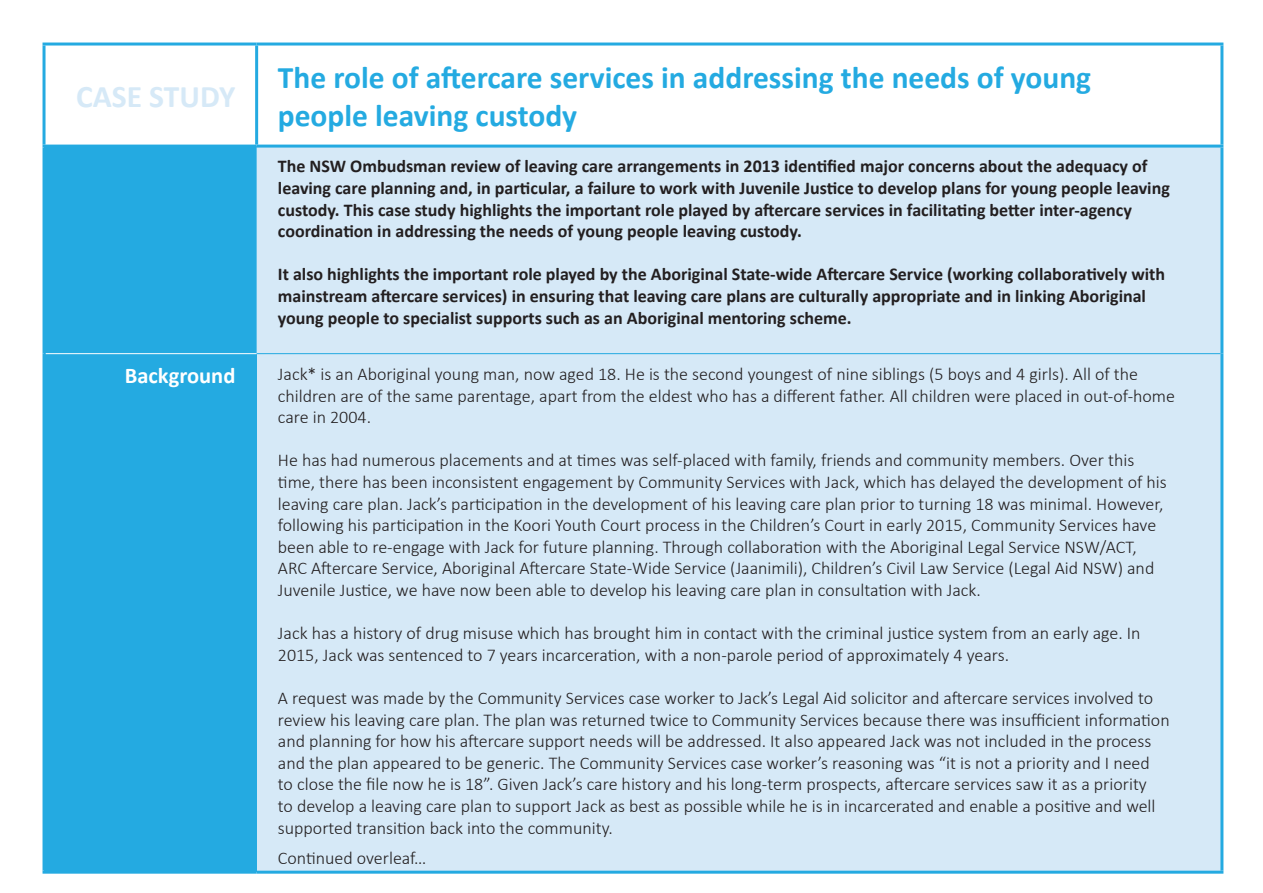
<style>
.page{position:relative;width:1263px;height:893px;background:#fff}
.page>*{position:absolute;margin:0;border:0;box-sizing:border-box;transform-origin:0 0}
.t1{font:700 31.5px/37.8px "Calibri";color:#24aae1}
.t2{font:700 31.5px "Calibri";color:#d6e9f7}
.t3{font:700 22.5px "Calibri";color:#fff}
.t4{font:300 18px/21.6px "Calibri";color:#231f20}
.t5{font:700 18px/21.6px "Calibri";color:#231f20}
</style>
<div class="page">
<div style="left:44px;top:146px;width:213px;height:208px;background:#24aae1"></div>
<div style="left:257px;top:148px;width:963px;height:723px;background:#d6e9f7"></div>
<div style="left:44px;top:354px;width:213px;height:518px;background:#24aae1"></div>
<hr style="left:257px;top:353px;width:963px;height:1px;background:#24aae1">
<hr style="left:46px;top:353px;width:211px;height:1px;background:#fff">
<hr style="left:43px;top:148px;width:3px;height:206px;background:#24aae1">
<hr style="left:1220px;top:148px;width:3px;height:206px;background:#24aae1">
<hr style="left:43px;top:354px;width:3px;height:517px;background:#24aae1">
<hr style="left:1220px;top:354px;width:3px;height:517px;background:#24aae1">
<hr style="left:43px;top:43px;width:214px;height:3px;background:#24aae1">
<hr style="left:43px;top:46px;width:3px;height:99px;background:#24aae1">
<hr style="left:257px;top:43px;width:966px;height:3px;background:#24aae1">
<hr style="left:255px;top:46px;width:3px;height:99px;background:#24aae1">
<hr style="left:1220px;top:46px;width:3px;height:99px;background:#24aae1">
<hr style="left:43px;top:145px;width:214px;height:3px;background:#24aae1">
<hr style="left:257px;top:145px;width:966px;height:3px;background:#24aae1">
<hr style="left:43px;top:871px;width:214px;height:3px;background:#24aae1">
<hr style="left:257px;top:871px;width:966px;height:3px;background:#24aae1">
<h1 class="t2" style="left:76px;top:76px;width:161px">CASE STUDY</h1>
<h1 class="t1" style="left:278px;top:59px;width:815px">The role of aftercare services in addressing the needs of young people leaving custody</h1>
<p class="t5" style="left:278px;top:156px;width:893px">The NSW Ombudsman review of leaving care arrangements in 2013 identified major concerns about the adequacy of leaving care planning and, in particular, a failure to work with Juvenile Justice to develop plans for young people leaving custody. This case study highlights the important role played by aftercare services in facilitating better inter-agency coordination in addressing the needs of young people leaving custody.</p>
<p class="t5" style="left:278px;top:264px;width:889px">It also highlights the important role played by the Aboriginal State-wide Aftercare Service (working collaboratively with mainstream aftercare services) in ensuring that leaving care plans are culturally appropriate and in linking Aboriginal young people to specialist supports such as an Aboriginal mentoring scheme.</p>
<p class="t3" style="left:125px;top:361px;width:112px">Background</p>
<p class="t4" style="left:278px;top:362px;width:899px">Jack* is an Aboriginal young man, now aged 18. He is the second youngest of nine siblings (5 boys and 4 girls). All of the children are of the same parentage, apart from the eldest who has a different father. All children were placed in out-of-home care in 2004.</p>
<p class="t4" style="left:278px;top:449px;width:890px">He has had numerous placements and at times was self-placed with family, friends and community members. Over this time, there has been inconsistent engagement by Community Services with Jack, which has delayed the development of his leaving care plan. Jack’s participation in the development of his leaving care plan prior to turning 18 was minimal. However, following his participation in the Koori Youth Court process in the Children’s Court in early 2015, Community Services have been able to re-engage with Jack for future planning. Through collaboration with the Aboriginal Legal Service NSW/ACT, ARC Aftercare Service, Aboriginal Aftercare State-Wide Service (Jaanimili), Children’s Civil Law Service (Legal Aid NSW) and Juvenile Justice, we have now been able to develop his leaving care plan in consultation with Jack.</p>
<p class="t4" style="left:278px;top:621px;width:864px">Jack has a history of drug misuse which has brought him in contact with the criminal justice system from an early age. In<br>2015, Jack was sentenced to 7 years incarceration, with a non-parole period of approximately 4 years.</p>
<p class="t4" style="left:278px;top:686px;width:893px">A request was made by the Community Services case worker to Jack’s Legal Aid solicitor and aftercare services involved to review his leaving care plan. The plan was returned twice to Community Services because there was insufficient information and planning for how his aftercare support needs will be addressed. It also appeared Jack was not included in the process and the plan appeared to be generic. The Community Services case worker’s reasoning was “it is not a priority and I need<br>to close the file now he is 18”. Given Jack’s care history and his long-term prospects, aftercare services saw it as a priority<br>to develop a leaving care plan to support Jack as best as possible while he is in incarcerated and enable a positive and well supported transition back into the community.</p>
<p class="t4" style="left:278px;top:846px;width:150px">Continued overleaf…</p>
</div>
